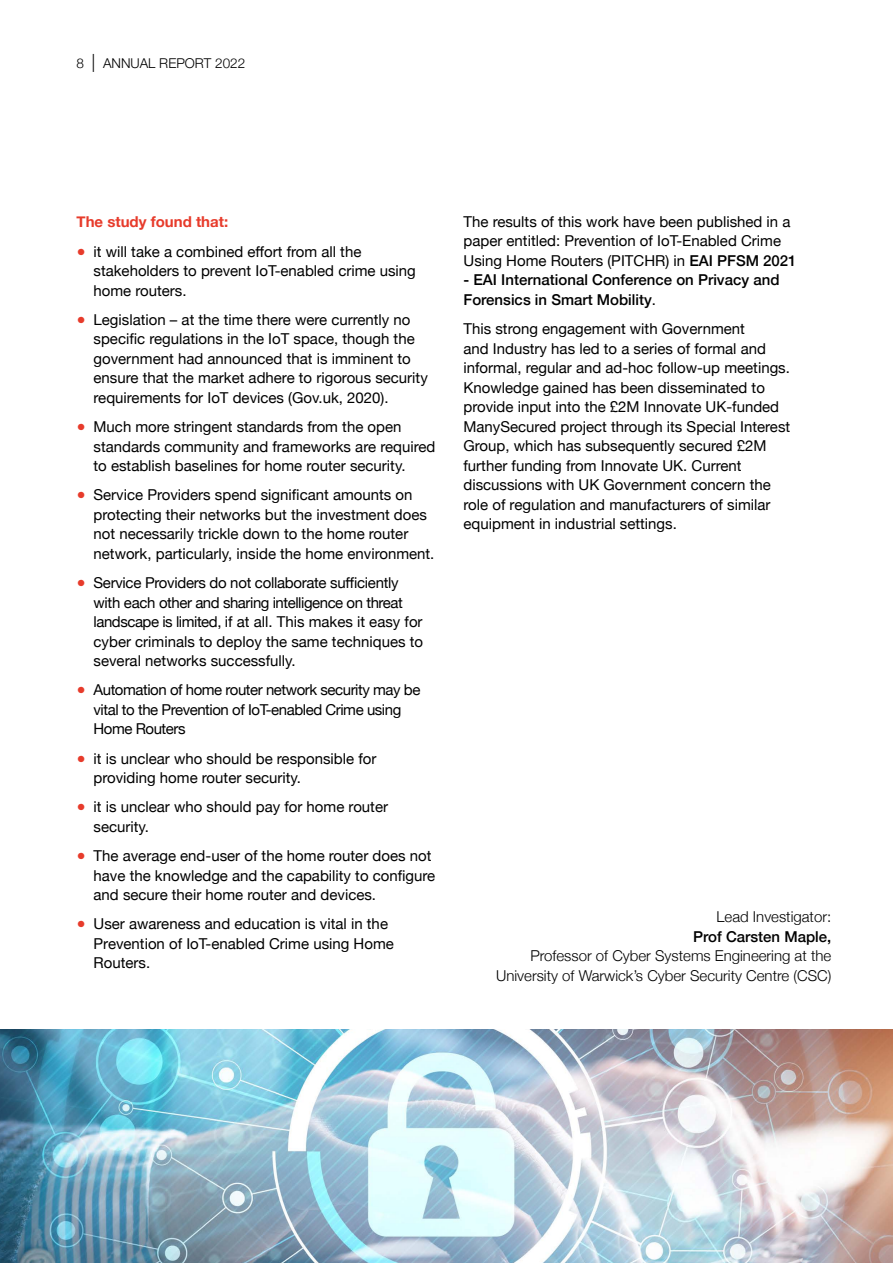
<style>
.page{position:relative;width:893px;height:1263px;background:#fff}
.page>*{position:absolute;margin:0;border:0;box-sizing:border-box;transform-origin:0 0}
.t1{font:15px/19.5px "Helvetica Neue";color:#000}
.t2{font:15px/19.5px "Helvetica Neue";letter-spacing:-.02em;color:#000}
.t3{font:300 15px/19.5px "Helvetica Neue";color:#000;text-align:right}
.t4{font:15px/19.5px "Helvetica Neue";letter-spacing:-.03em;color:#000}
.t5{font:500 15px/19.5px "Helvetica Neue";color:#000}
.t6{font:700 15px "Helvetica Neue";color:#e73b2b}
.t7{font:300 13.5px "Helvetica Neue";color:#000}
.s1{font-size:18px}
.s2{font-weight:300;color:#e73b2b}
.s3{font-weight:500}
.s4{font-weight:400}
</style>
<div class="page">
<img style="left:0;top:1029px;width:893px;height:234px">
<p class="t7" style="left:77px;top:53px;width:170px">8 <span class="s1">|</span> ANNUAL REPORT 2022</p>
<p class="t6" style="left:77px;top:210px;width:153px">The study found that:</p>
<p class="t1" style="left:94px;top:242px;width:324px;text-indent:-17px"><span class="s2">●</span> it will take a combined effort from all the stakeholders to prevent IoT-enabled crime using home routers.</p>
<p class="t1" style="left:94px;top:311px;width:336px;text-indent:-17px"><span class="s2">●</span> Legislation – at the time there were currently no specific regulations in the IoT space, though the government had announced that is imminent to ensure that the market adhere to rigorous security requirements for IoT devices (Gov.uk, 2020).</p>
<p class="t1" style="left:94px;top:418px;width:343px;text-indent:-17px"><span class="s2">●</span> Much more stringent standards from the open standards community and frameworks are required to establish baselines for home router security.</p>
<p class="t1" style="left:94px;top:486px;width:342px;text-indent:-17px"><span class="s2">●</span> Service Providers spend significant amounts on protecting their networks but the investment does not necessarily trickle down to the home router network, particularly, inside the home environment.</p>
<p class="t2" style="left:94px;top:574px;width:331px;text-indent:-17px"><span class="s2">●</span> Service Providers do not collaborate sufficiently with each other and sharing intelligence on threat landscape is limited, if at all. This makes it easy for cyber criminals to deploy the same techniques to several networks successfully.</p>
<p class="t4" style="left:94px;top:681px;width:328px;text-indent:-17px"><span class="s2">●</span> Automation of home router network security may be vital to the Prevention of IoT-enabled Crime using<br>Home Routers</p>
<p class="t1" style="left:94px;top:749px;width:284px;text-indent:-17px"><span class="s2">●</span> it is unclear who should be responsible for providing home router security.</p>
<p class="t1" style="left:94px;top:798px;width:296px;text-indent:-17px"><span class="s2">●</span> it is unclear who should pay for home router security.</p>
<p class="t1" style="left:94px;top:847px;width:343px;text-indent:-17px"><span class="s2">●</span> The average end-user of the home router does not have the knowledge and the capability to configure and secure their home router and devices.</p>
<p class="t1" style="left:94px;top:915px;width:302px;text-indent:-17px"><span class="s2">●</span> User awareness and education is vital in the<br>Prevention of IoT-enabled Crime using Home<br>Routers.</p>
<p class="t1" style="left:463px;top:213px;width:335px">The results of this work have been published in a paper entitled: Prevention of IoT-Enabled Crime<br>Using Home Routers (PITCHR) in <span class="s3">EAI PFSM 2021</span></p>
<p class="t5" style="left:463px;top:269px;width:317px">- EAI International Conference on Privacy and<br>Forensics in Smart Mobility<span class="s4">.</span></p>
<p class="t1" style="left:463px;top:320px;width:328px">This strong engagement with Government<br>and Industry has led to a series of formal and informal, regular and ad-hoc follow-up meetings.<br>Knowledge gained has been disseminated to provide input into the £2M Innovate UK-funded ManySecured project through its Special Interest Group, which has subsequently secured £2M further funding from Innovate UK. Current discussions with UK Government concern the role of regulation and manufacturers of similar equipment in industrial settings.</p>
<p class="t3" style="left:717px;top:906px;width:116px">Lead Investigator:</p>
<p class="t5" style="left:693px;top:925px;width:140px">Prof Carsten Maple,</p>
<p class="t3" style="left:496px;top:945px;width:337px">Professor of Cyber Systems Engineering at the<br>University of Warwick’s Cyber Security Centre (CSC)</p>
</div>
